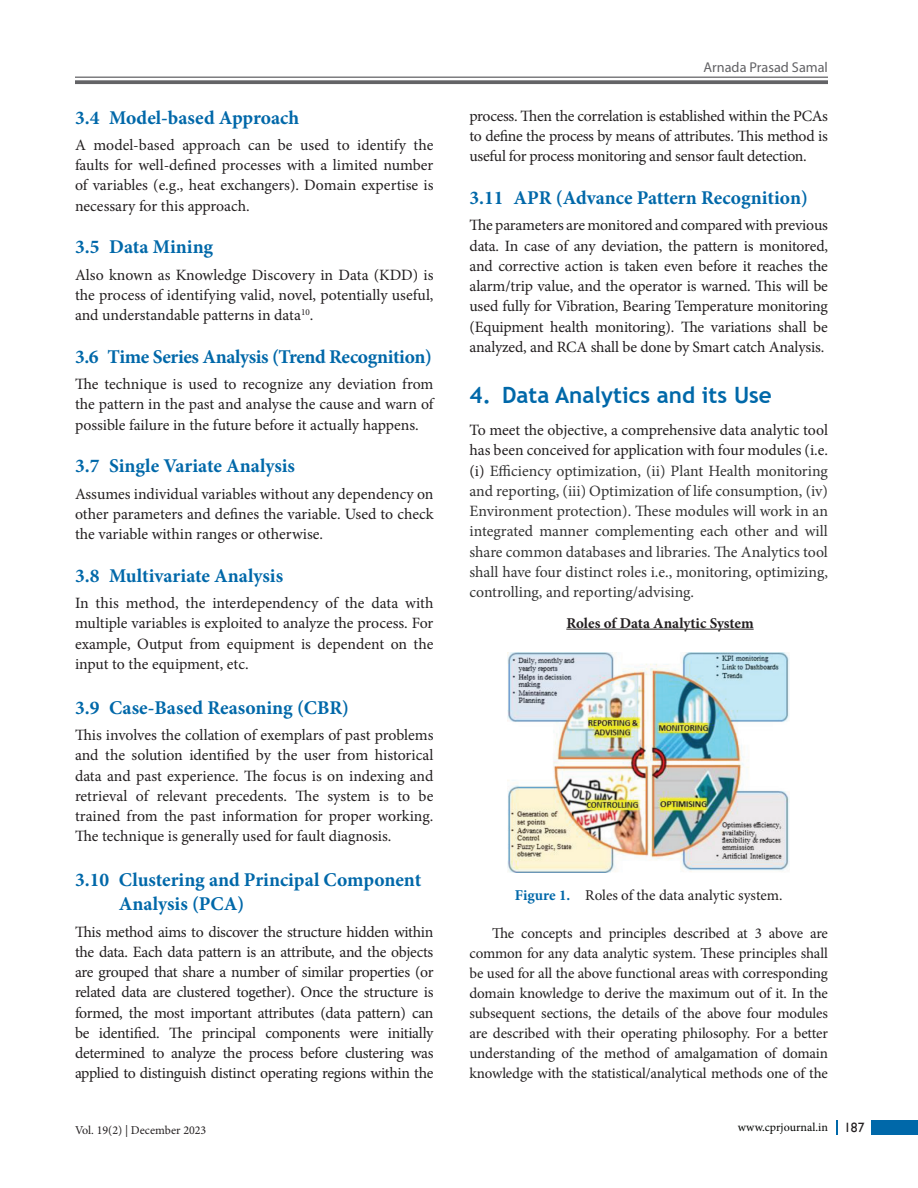
<style>
.page{position:relative;width:918px;height:1188px;background:#fff}
.page>*{position:absolute;margin:0;border:0;box-sizing:border-box;transform-origin:0 0}
.t1{font:700 22.5px "Trebuchet MS";color:#0068a9}
.t2{font:700 19.5px/24px "Minion Pro";letter-spacing:-.005em;color:#0068a9}
.Text{font:15.75px/20.2px "Minion Pro";letter-spacing:-.005em;color:#231f20;text-align:justify}
.Text-2{font:15.75px/20.2px "Minion Pro";color:#333;text-align:justify}
.Text_Ind{font:15px/20px "Minion Pro";letter-spacing:-.01em;color:#231f20;text-align:justify}
.Fig_cap{font:15px "Minion Pro";color:#231f20}
.Text_Ind-2{font:700 15px "Minion Pro";letter-spacing:-.005em;color:#231f20}
.t3{font:14.25px "Myriad Pro";color:#636366}
.t4{font:12px "Minion Pro";color:#231f20}
.t5{font:12px "Minion Pro";letter-spacing:.005em;color:#040503}
.s1{color:#231f20}
.s2{font-weight:700;color:#0068a9}
.s3{font-family:"Gill Sans";font-size:13.5px;color:#231f20}
</style>
<div class="page">
<hr style="left:75px;top:77px;width:753px;height:1px;background:#636366">
<svg style="left:75px;top:80px;width:753px;height:4px;background:#6f6f72"></svg>
<div style="left:872px;top:1120px;width:46px;height:15px;background:#0068a9"></div>
<svg style="left:836px;top:1120px;width:1px;height:15px"></svg>
<hr style="left:566px;top:629px;width:188px;height:1px;background:#231f20">
<img style="left:508px;top:653px;width:282px;height:219px">
<h2 class="t2" style="left:75px;top:105px;width:226px">3.4 Model-based Approach</h2>
<p class="Text" style="left:75px;top:135px;width:360px">A model-based approach can be used to identify the faults for well-defined processes with a limited number of variables (e.g., heat exchangers). Domain expertise is necessary for this approach.</p>
<h2 class="t2" style="left:75px;top:235px;width:140px">3.5 Data Mining</h2>
<p class="Text" style="left:75px;top:265px;width:360px">Also known as Knowledge Discovery in Data (KDD) is the process of identifying valid, novel, potentially useful, and understandable patterns in data<sup>10</sup>.</p>
<h2 class="t2" style="left:75px;top:344px;width:358px">3.6 Time Series Analysis (Trend Recognition)</h2>
<p class="Text" style="left:75px;top:374px;width:360px">The technique is used to recognize any deviation from the pattern in the past and analyse the cause and warn of possible failure in the future before it actually happens.</p>
<h2 class="t2" style="left:75px;top:454px;width:222px">3.7 Single Variate Analysis</h2>
<p class="Text" style="left:75px;top:484px;width:360px">Assumes individual variables without any dependency on other parameters and defines the variable. Used to check the variable within ranges or otherwise.</p>
<h2 class="t2" style="left:75px;top:563px;width:210px">3.8 Multivariate Analysis</h2>
<p class="Text" style="left:75px;top:593px;width:360px">In this method, the interdependency of the data with multiple variables is exploited to analyze the process. For example, Output from equipment is dependent on the input to the equipment, etc.</p>
<h2 class="t2" style="left:75px;top:695px;width:276px">3.9 Case-Based Reasoning (CBR)</h2>
<p class="Text" style="left:75px;top:725px;width:360px">This involves the collation of exemplars of past problems and the solution identified by the user from historical data and past experience. The focus is on indexing and retrieval of relevant precedents. The system is to be trained from the past information for proper working.<br>The technique is generally used for fault diagnosis.</p>
<h2 class="t2" style="left:119px;top:868px;width:304px;text-indent:-44px">3.10 Clustering and Principal Component<br>Analysis (PCA)</h2>
<p class="Text" style="left:75px;top:922px;width:360px">This method aims to discover the structure hidden within the data. Each data pattern is an attribute, and the objects are grouped that share a number of similar properties (or related data are clustered together). Once the structure is formed, the most important attributes (data pattern) can be identified. The principal components were initially determined to analyze the process before clustering was applied to distinguish distinct operating regions within the</p>
<p class="t3" style="left:703px;top:59px;width:126px">Arnada Prasad Samal</p>
<p class="Text" style="left:470px;top:106px;width:360px">process. Then the correlation is established within the PCAs to define the process by means of attributes. This method is useful for process monitoring and sensor fault detection.</p>
<h2 class="t2" style="left:470px;top:186px;width:340px">3.11 APR (Advance Pattern Recognition)</h2>
<p class="Text" style="left:470px;top:215px;width:360px">The parameters are monitored and compared with previous data. In case of any deviation, the pattern is monitored, and corrective action is taken even before it reaches the alarm/trip value, and the operator is warned. This will be used fully for Vibration, Bearing Temperature monitoring (Equipment health monitoring). The variations shall be analyzed, and RCA shall be done by Smart catch Analysis.</p>
<h1 class="t1" style="left:470px;top:381px;width:304px">4. Data Analytics and its Use</h1>
<p class="Text-2" style="left:470px;top:420px;width:360px"><span class="s1">To meet the objective, a comprehensive data analytic tool has been conceived for application with four modules (i.e. (i)</span> Efficiency optimization, (ii) Plant Health monitoring and reporting, (iii) Optimization of life consumption, (iv)<br>Environment protection). These modules will work in an integrated manner complementing each other and will share common databases and libraries. The Analytics tool shall have four distinct roles i.e., monitoring, optimizing, controlling, and reporting/advising.</p>
<p class="Text_Ind-2" style="left:566px;top:612px;width:189px">Roles of Data Analytic System</p>
<p class="Fig_cap" style="left:515px;top:885px;width:269px"><span class="s2">Figure 1.</span> Roles of the data analytic system.</p>
<p class="Text_Ind" style="left:470px;top:924px;width:360px;text-indent:22px">The concepts and principles described at 3 above are common for any data analytic system. These principles shall be used for all the above functional areas with corresponding domain knowledge to derive the maximum out of it. In the subsequent sections, the details of the above four modules are described with their operating philosophy. For a better understanding of the method of amalgamation of domain knowledge with the statistical/analytical methods one of the</p>
<p class="t4" style="left:75px;top:1122px;width:133px">Vol. 19(2) | December 2023</p>
<p class="t5" style="left:738px;top:1119px;width:128px">www.cprjournal.in <span class="s3">187</span></p>
</div>
